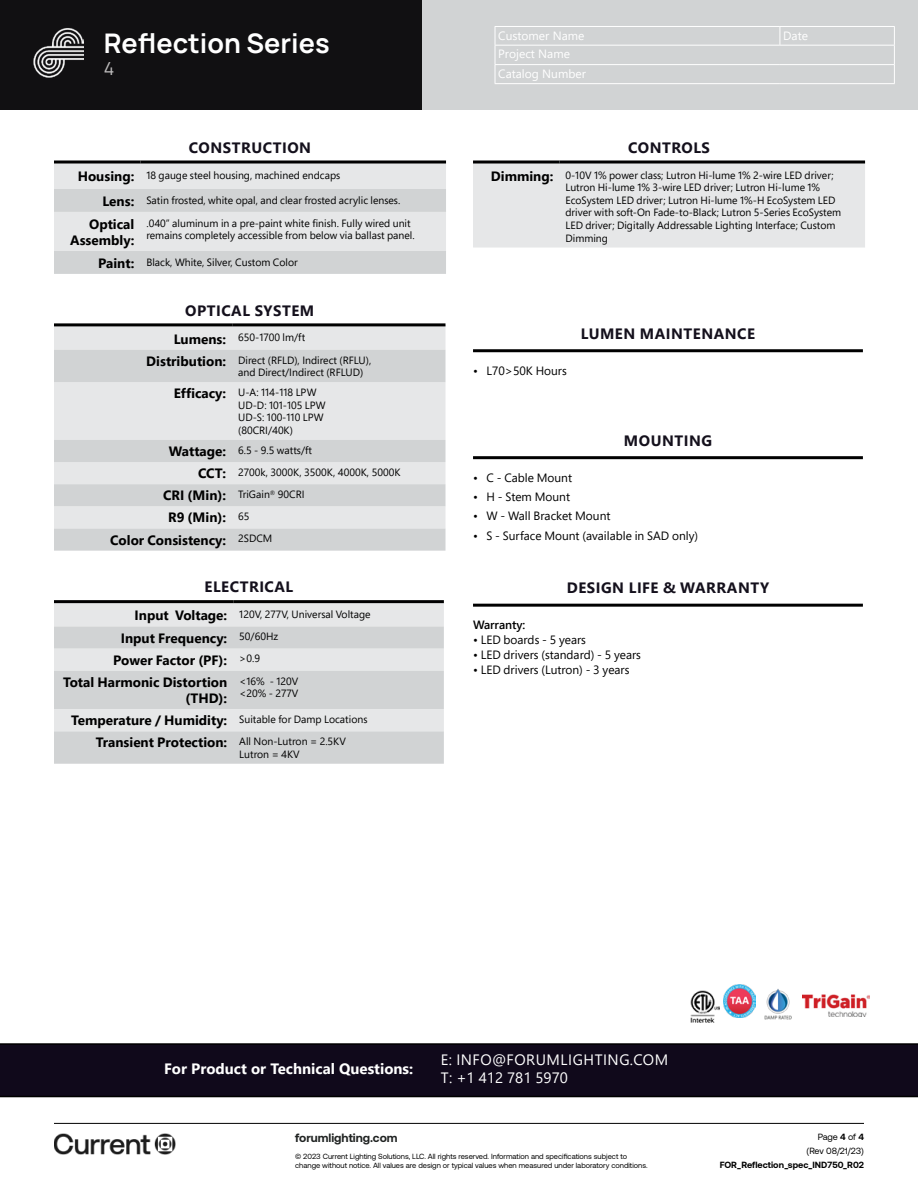
<style>
.page{position:relative;width:918px;height:1188px;background:#fff}
.page>*{position:absolute;margin:0;border:0;box-sizing:border-box;transform-origin:0 0}
.t1{font:200 27px "Manrope";color:#fff}
.t2{font:200 18px "Manrope";color:#bebcbc}
.t3{font:700 15px "Segoe UI";letter-spacing:.035em;color:#14101c}
.t4{font:15px/18px "Segoe UI";letter-spacing:.035em;color:#fff}
.t5{font:700 15px "Segoe UI";color:#fff}
.t6{font:700 13.5px/16.2px "Segoe Pro";color:#000;text-align:right}
.t7{font:12px "Segoe Pro";color:#000}
.t8{font:12px/19.5px "Segoe UI";color:#fff}
.t9{font:700 12px "Aeonik";color:#202322}
.t10{font:600 12px "Segoe Pro";color:#000}
.t11{font:10.5px/12.6px "Segoe Pro";color:#000}
.t12{font:700 9px "Aeonik";color:#000}
.t13{font:9px/14.1px "Aeonik";color:#000;text-align:right}
.t14{font:7.5px/9.8px "Aeonik";color:#000}
.s1{font-weight:700;font-size:13.5px}
.s2{font-weight:700}
</style>
<div class="page">
<div style="left:0;top:0;width:918px;height:110px;background:#111012"></div>
<div style="left:422px;top:0;width:496px;height:110px;background:#d1d3d4"></div>
<hr style="left:495px;top:64px;width:285px;height:1px;background:#fff">
<hr style="left:780px;top:64px;width:115px;height:1px;background:#fff">
<hr style="left:495px;top:83px;width:285px;height:1px;background:#fff">
<hr style="left:780px;top:83px;width:115px;height:1px;background:#fff">
<hr style="left:495px;top:26px;width:285px;height:1px;background:#fff">
<svg style="left:495px;top:27px;width:1px;height:56px"></svg>
<hr style="left:780px;top:26px;width:115px;height:1px;background:#fff">
<svg style="left:780px;top:27px;width:1px;height:18px"></svg>
<svg style="left:894px;top:27px;width:1px;height:56px"></svg>
<hr style="left:495px;top:45px;width:285px;height:1px;background:#fff">
<hr style="left:780px;top:45px;width:115px;height:1px;background:#fff">
<img style="left:34px;top:28px;width:49px;height:49px">
<div style="left:0;top:1043px;width:918px;height:54px;background:#10091b"></div>
<hr style="left:54px;top:1123px;width:810px;height:1px;background:#000">
<img style="left:54px;top:1133px;width:122px;height:22px">
<svg style="left:54px;top:164px;width:392px;height:110px;background:#dddedf"></svg>
<svg style="left:54px;top:160px;width:86px;height:4px"></svg>
<svg style="left:140px;top:160px;width:306px;height:4px"></svg>
<div style="left:54px;top:326px;width:392px;height:24px;background:#e6e7e8"></div>
<svg style="left:54px;top:350px;width:392px;height:201px;background:#dbddde"></svg>
<hr style="left:54px;top:323px;width:178px;height:3px;background:#000">
<hr style="left:232px;top:323px;width:214px;height:3px;background:#000">
<div style="left:54px;top:603px;width:390px;height:23px;background:#e6e7e8"></div>
<svg style="left:54px;top:626px;width:390px;height:138px;background:#d5d7d8"></svg>
<div style="left:54px;top:709px;width:390px;height:22px;background:#e6e7e8"></div>
<hr style="left:54px;top:600px;width:179px;height:3px;background:#000">
<hr style="left:233px;top:600px;width:211px;height:3px;background:#000">
<div style="left:473px;top:164px;width:392px;height:84px;background:#e6e7e8"></div>
<svg style="left:473px;top:160px;width:86px;height:4px"></svg>
<svg style="left:559px;top:160px;width:306px;height:4px"></svg>
<hr style="left:473px;top:349px;width:390px;height:3px;background:#000">
<hr style="left:473px;top:456px;width:390px;height:3px;background:#000">
<hr style="left:473px;top:604px;width:390px;height:3px;background:#000">
<img style="left:764px;top:989px;width:28px;height:31px">
<img style="left:690px;top:990px;width:29px;height:33px">
<img style="left:802px;top:994px;width:68px;height:23px">
<img style="left:723px;top:985px;width:32px;height:32px">
<h1 class="t1" style="left:104px;top:24px;width:227px">Reflection Series</h1>
<h2 class="t2" style="left:104px;top:56px;width:12px">4</h2>
<h3 class="t3" style="left:189px;top:133px;width:124px">CONSTRUCTION</h3>
<p class="t11" style="left:78px;top:168px;width:264px"><span class="s1">Housing:</span> 18 gauge steel housing, machined endcaps</p>
<p class="t11" style="left:102px;top:193px;width:299px"><span class="s1">Lens:</span> Satin frosted, white opal, and clear frosted acrylic lenses.</p>
<p class="t6" style="left:70px;top:216px;width:66px">Optical<br>Assembly:</p>
<p class="t11" style="left:146px;top:216px;width:270px">.040” aluminum in a pre-paint white finish. Fully wired unit remains completely accessible from below via ballast panel.</p>
<p class="t11" style="left:98px;top:255px;width:201px"><span class="s1">Paint:</span> Black, White, Silver, Custom Color</p>
<h3 class="t3" style="left:185px;top:296px;width:131px">OPTICAL SYSTEM</h3>
<p class="t11" style="left:146px;top:326px;width:227px;line-height:22.2px;text-indent:27px"><span class="s1">Lumens:</span> 650-1700 lm/ft<br><span class="s1">Distribution:</span> Direct (RFLD), Indirect (RFLU),</p>
<p class="t11" style="left:174px;top:362px;width:191px;line-height:20px;text-indent:65px">and Direct/Indirect (RFLUD)<br><span class="s1">Efficacy:</span> U-A: 114-118 LPW</p>
<p class="t11" style="left:238px;top:398px;width:89px">UD-D: 101-105 LPW<br>UD-S: 100-110 LPW (80CRI/40K)</p>
<p class="t11" style="left:169px;top:444px;width:145px"><span class="s1">Wattage:</span> 6.5 - 9.5 watts/ft</p>
<p class="t11" style="left:198px;top:466px;width:204px"><span class="s1">CCT:</span> 2700k, 3000K, 3500K, 4000K, 5000K</p>
<p class="t11" style="left:163px;top:488px;width:143px"><span class="s1">CRI (Min):</span> TriGain<sup>®</sup> 90CRI</p>
<p class="t6" style="left:110px;top:506px;width:164px;line-height:22.2px;text-align:left;text-indent:58px">R9 (Min): <sup>65<br></sup>Color Consistency: <sup>2SDCM</sup></p>
<h3 class="t3" style="left:205px;top:573px;width:90px">ELECTRICAL</h3>
<p class="t11" style="left:135px;top:608px;width:238px"><span class="s1">Input Voltage:</span> 120V, 277V, Universal Voltage</p>
<p class="t6" style="left:121px;top:629px;width:159px">Input Frequency: <sup>50/60Hz</sup></p>
<p class="t6" style="left:113px;top:651px;width:148px">Power Factor (PF): <sup>&gt;0.9</sup></p>
<p class="t6" style="left:63px;top:674px;width:166px">Total Harmonic Distortion</p>
<p class="t6" style="left:185px;top:690px;width:43px">(THD):</p>
<p class="t11" style="left:239px;top:674px;width:61px">&lt;16% - 120V &lt;20% - 277V</p>
<p class="t11" style="left:71px;top:713px;width:298px"><span class="s1">Temperature / Humidity:</span> Suitable for Damp Locations</p>
<p class="t6" style="left:96px;top:734px;width:252px">Transient Protection: <sup>All</sup> <sup>Non-Lutron</sup> <sup>=</sup> <sup>2.5KV</sup></p>
<p class="t11" style="left:239px;top:747px;width:62px">Lutron = 4KV</p>
<p class="t8" style="left:498px;top:24px;width:88px">Customer Name</p>
<p class="t8" style="left:783px;top:24px;width:26px">Date</p>
<p class="t8" style="left:498px;top:43px;width:89px">Project Name<br>Catalog Number</p>
<h3 class="t3" style="left:628px;top:133px;width:83px">CONTROLS</h3>
<p class="t11" style="left:565px;top:168px;width:277px;text-indent:-75px"><span class="s1">Dimming:</span> 0-10V 1% power class; Lutron Hi-lume 1% 2-wire LED driver; Lutron Hi-lume 1% 3-wire LED driver; Lutron Hi-lume 1% EcoSystem LED driver; Lutron Hi-lume 1%-H EcoSystem LED driver with soft-On Fade-to-Black; Lutron 5-Series EcoSystem LED driver; Digitally Addressable Lighting Interface; Custom Dimming</p>
<p class="t7" style="left:473px;top:362px;width:95px">• L70&gt;50K Hours</p>
<h3 class="t3" style="left:581px;top:319px;width:176px">LUMEN MAINTENANCE</h3>
<h3 class="t3" style="left:624px;top:426px;width:90px">MOUNTING</h3>
<p class="t7" style="left:473px;top:469px;width:101px">• C - Cable Mount</p>
<p class="t7" style="left:473px;top:489px;width:99px">• H - Stem Mount</p>
<p class="t7" style="left:473px;top:508px;width:139px">• W - Wall Bracket Mount</p>
<p class="t7" style="left:473px;top:527px;width:227px">• S - Surface Mount (available in SAD only)</p>
<h3 class="t3" style="left:567px;top:574px;width:204px">DESIGN LIFE &amp; WARRANTY</h3>
<p class="t10" style="left:473px;top:617px;width:54px">Warranty:</p>
<p class="t7" style="left:473px;top:632px;width:114px">• LED boards - 5 years</p>
<p class="t7" style="left:473px;top:647px;width:169px">• LED drivers (standard) - 5 years</p>
<p class="t7" style="left:473px;top:662px;width:158px">• LED drivers (Lutron) - 3 years</p>
<h3 class="t5" style="left:164px;top:1055px;width:251px">For Product or Technical Questions:</h3>
<h3 class="t4" style="left:441px;top:1050px;width:229px">E: INFO@FORUMLIGHTING.COM<br>T: +1 412 781 5970</h3>
<p class="t9" style="left:295px;top:1131px;width:104px">forumlighting.com</p>
<p class="t14" style="left:295px;top:1151px;width:354px">© 2023 Current Lighting Solutions, LLC. All rights reserved. Information and specifications subject to change without notice. All values are design or typical values when measured under laboratory conditions.</p>
<p class="t13" style="left:807px;top:1130px;width:59px">Page <span class="s2">4</span> of <span class="s2">4 </span>(Rev 08/21/23)</p>
<p class="t12" style="left:720px;top:1160px;width:146px">FOR_Reflection_spec_IND750_R02</p>
</div>
